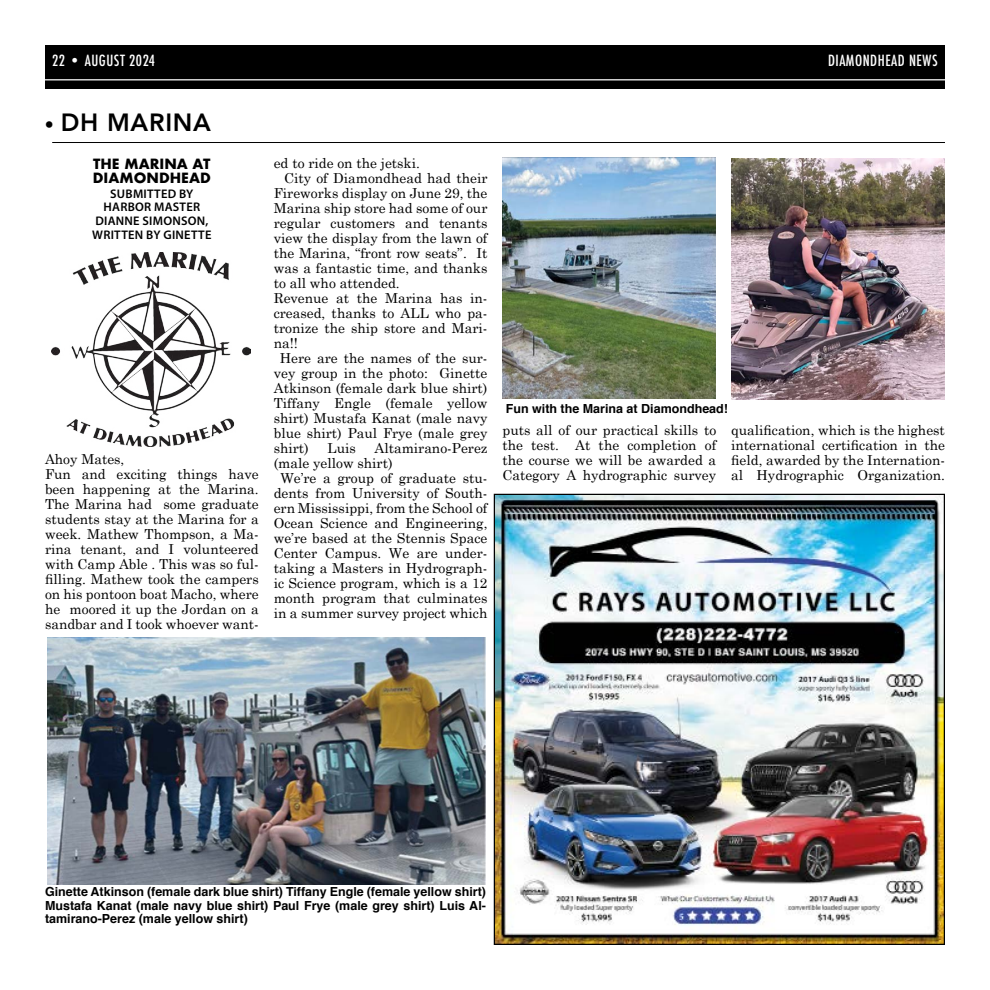
<style>
.page{position:relative;width:990px;height:990px;background:#fff}
.page>*{position:absolute;margin:0;border:0;box-sizing:border-box;transform-origin:0 0}
.t1{font:800 24.88px "Avenir";letter-spacing:.03em;color:#000}
.t2{font:500 condensed 15px "Futura";letter-spacing:.035em;color:#fff}
.t3{font:13.75px/15px "Century Schoolbook";color:#000;text-align:justify}
.t4{font:700 13.75px/13.8px "Futura";color:#000}
.t5{font:700 12.5px/13.8px "Helvetica";color:#000;text-align:justify}
.t6{font:600 12.5px "Myriad Pro";color:#000}
.s1{font-family:"Myriad Pro";font-weight:700}
</style>
<div class="page">
<div style="left:45px;top:45px;width:900px;height:43px;background:#000"></div>
<hr style="left:45px;top:79px;width:900px;height:1px;background:#fff">
<img style="left:496px;top:496px;width:447px;height:447px">
<hr style="left:52px;top:142px;width:893px;height:1px;background:#000">
<img style="left:51px;top:252px;width:199px;height:194px">
<img style="left:47px;top:637px;width:439px;height:247px">
<img style="left:731px;top:158px;width:214px;height:242px">
<img style="left:502px;top:158px;width:214px;height:241px">
<p class="t2" style="left:52px;top:51px;width:104px">22 • AUGUST 2024</p>
<p class="t2" style="left:828px;top:51px;width:111px">DIAMONDHEAD NEWS</p>
<h1 class="t1" style="left:45px;top:103px;width:168px"><span class="s1">•</span> DH MARINA</h1>
<p class="t4" style="left:93px;top:157px;width:119px">THE MARINA AT<br>DIAMOND HEAD</p>
<p class="t6" style="left:110px;top:186px;width:24px">SUBMITTED</p>
<p class="t6" style="left:179px;top:186px;width:16px">BY</p>
<p class="t6" style="left:104px;top:199px;width:9px">HARBOR</p>
<p class="t6" style="left:154px;top:199px;width:9px">MASTER</p>
<p class="t6" style="left:95px;top:213px;width:9px">DIANNE</p>
<p class="t6" style="left:143px;top:213px;width:9px">SIMONSON</p>
<p class="t6" style="left:206px;top:213px;width:4px">,</p>
<p class="t6" style="left:92px;top:227px;width:9px">WRITTEN</p>
<p class="t6" style="left:146px;top:227px;width:25px">BY GINETTE</p>
<p class="t3" style="left:45px;top:451px;width:215px;text-align:left">Ahoy Mates,<br>Fun and exciting things have been happening at the Marina.<br>The Marina had some graduate students stay at the Marina for a week. Mathew Thompson, a Ma&shy;rina tenant, and I volunteered with Camp Able . This was so ful&shy;filling. Mathew took the campers on his pontoon boat Macho, where he moored it up the Jordan on a sandbar and I took whoever want-</p>
<p class="t3" style="left:274px;top:155px;width:148px">ed to ride on the jetski.</p>
<p class="t3" style="left:284px;top:170px;width:205px">City of Diamondhead had their</p>
<p class="t3" style="left:274px;top:185px;width:215px">Fireworks display on June 29, the</p>
<p class="t3" style="left:274px;top:200px;width:215px">Marina ship store had some of our</p>
<p class="t3" style="left:274px;top:215px;width:215px">regular customers and tenants</p>
<p class="t3" style="left:274px;top:230px;width:215px">view the display from the lawn of</p>
<p class="t3" style="left:274px;top:245px;width:215px">the Marina, “front row seats”. It</p>
<p class="t3" style="left:274px;top:260px;width:215px">was a fantastic time, and thanks</p>
<p class="t3" style="left:274px;top:275px;width:128px">to all who attended.</p>
<p class="t3" style="left:274px;top:290px;width:215px">Revenue at the Marina has in-</p>
<p class="t3" style="left:274px;top:305px;width:215px">creased, thanks to ALL who pa-</p>
<p class="t3" style="left:274px;top:320px;width:215px">tronize the ship store and Mari-</p>
<p class="t3" style="left:274px;top:335px;width:26px">na!!</p>
<p class="t3" style="left:280px;top:350px;width:209px">Here are the names of the sur-</p>
<p class="t3" style="left:274px;top:365px;width:215px">vey group in the photo: Ginette</p>
<p class="t3" style="left:274px;top:380px;width:215px">Atkinson (female dark blue shirt)</p>
<p class="t3" style="left:274px;top:395px;width:215px">Tiffany Engle (female yellow</p>
<p class="t3" style="left:274px;top:410px;width:215px">shirt) Mustafa Kanat (male navy</p>
<p class="t3" style="left:274px;top:425px;width:215px">blue shirt) Paul Frye (male grey</p>
<p class="t3" style="left:274px;top:440px;width:37px">shirt)</p>
<p class="t3" style="left:328px;top:440px;width:30px">Luis</p>
<p class="t3" style="left:374px;top:440px;width:115px">Altamirano-Perez</p>
<p class="t3" style="left:274px;top:455px;width:120px">(male yellow shirt)</p>
<p class="t3" style="left:280px;top:470px;width:209px">We’re a group of graduate stu-</p>
<p class="t3" style="left:274px;top:485px;width:215px">dents from University of South-</p>
<p class="t3" style="left:274px;top:500px;width:215px">ern Mississippi, from the School of</p>
<p class="t3" style="left:274px;top:515px;width:215px">Ocean Science and Engineering,</p>
<p class="t3" style="left:274px;top:530px;width:215px">we’re based at the Stennis Space</p>
<p class="t3" style="left:274px;top:545px;width:215px">Center Campus. We are under-</p>
<p class="t3" style="left:274px;top:560px;width:215px">taking a Masters in Hydrograph-</p>
<p class="t3" style="left:274px;top:575px;width:215px">ic Science program, which is a 12</p>
<p class="t3" style="left:274px;top:590px;width:215px">month program that culminates</p>
<p class="t3" style="left:274px;top:605px;width:215px">in a summer survey project which</p>
<p class="t5" style="left:506px;top:401px;width:224px">Fun with the Marina at Diamondhead!</p>
<p class="t3" style="left:502px;top:422px;width:215px">puts all of our practical skills to the test. At the completion of the course we will be awarded a Category A hydrographic survey</p>
<p class="t3" style="left:731px;top:422px;width:215px">qualification, which is the highest international certification in the field, awarded by the Internation&shy;al Hydrographic Organization.</p>
<p class="t5" style="left:45px;top:885px;width:443px">Ginette Atkinson (female dark blue shirt) Tiffany Engle (female yellow shirt)<br>Mustafa Kanat (male navy blue shirt) Paul Frye (male grey shirt) Luis Al&shy;tamirano-Perez (male yellow shirt)</p>
</div>
